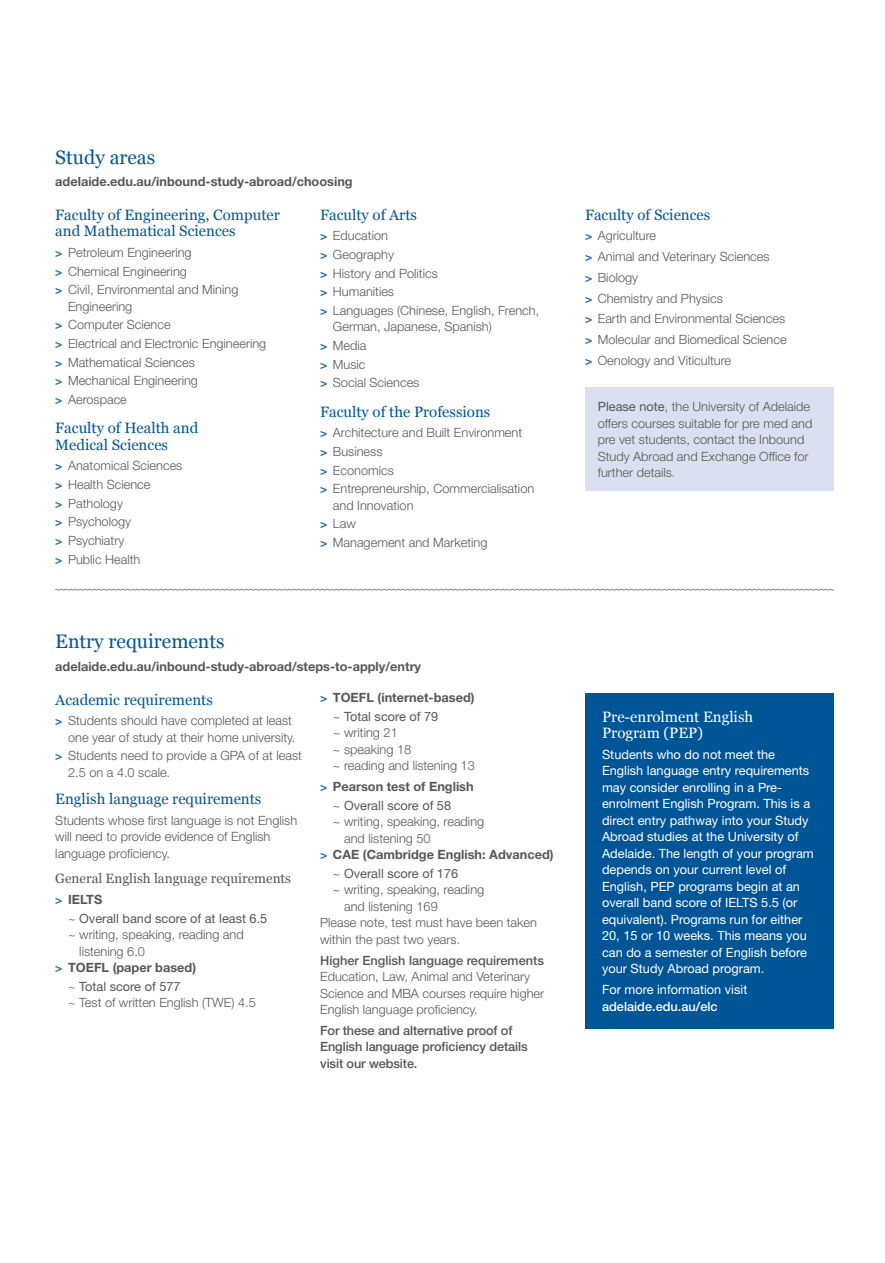
<style>
.page{position:relative;width:885px;height:1263px;background:#fff}
.page>*{position:absolute;margin:0;border:0;box-sizing:border-box;transform-origin:0 0}
.t1{font:19.5px "Georgia";color:#005597}
.t2{font:15px/16.5px "Georgia";color:#005597}
.t3{font:15px/16.5px "Georgia";color:#fff}
.t4{font:13.5px "Georgia";color:#575756}
.t5{font:300 12.75px/18.6px "Helvetica Neue LT Std";color:#575756}
.t6{font:12.75px/16.5px "Helvetica Neue LT Std";color:#fff}
.t7{font:700 12.75px/18.6px "Helvetica Neue LT Std";color:#575756}
.t8{font:500 12.75px/16.5px "Helvetica Neue LT Std";letter-spacing:-.01em;color:#575756}
.t9{font:12.75px/18.6px "Helvetica Neue LT Std";color:#575756}
.t10{font:500 12.75px "Helvetica Neue LT Std";color:#fff}
.s1{font-weight:700;font-size:12px;color:#2d6eab}
.s2{font-weight:700}
.s3{font-weight:300}
.s4{font-size:12px;color:#2d6eab}
.s5{font-weight:400}
</style>
<div class="page">
<div style="left:585px;top:387px;width:248px;height:104px;background:#dae0f0"></div>
<div style="left:585px;top:693px;width:248px;height:336px;background:#005597"></div>
<svg style="left:55px;top:589px;width:779px;height:2px"></svg>
<h1 class="t1" style="left:55px;top:143px;width:101px">Study areas</h1>
<p class="t7" style="left:55px;top:172px;width:299px">adelaide.edu.au/inbound-study-abroad/choosing</p>
<p class="t2" style="left:55px;top:206px;width:226px">Faculty of Engineering, Computer and Mathematical Sciences</p>
<p class="t5" style="left:55px;top:243px;width:185px"><span class="s1">&gt;</span> Petroleum Engineering<br><span class="s1">&gt;</span> Chemical Engineering<br><span class="s1">&gt;</span> Civil, Environmental and Mining</p>
<p class="t5" style="left:55px;top:297px;width:212px;text-indent:13px">Engineering<br><span class="s1">&gt;</span> Computer Science<br><span class="s1">&gt;</span> Electrical and Electronic Engineering <span class="s1">&gt;</span> Mathematical Sciences<br><span class="s1">&gt;</span> Mechanical Engineering<br><span class="s1">&gt;</span> Aerospace</p>
<p class="t2" style="left:55px;top:419px;width:144px">Faculty of Health and<br>Medical Sciences</p>
<p class="t5" style="left:55px;top:456px;width:129px"><span class="s1">&gt;</span> Anatomical Sciences <span class="s1">&gt;</span> Health Science<br><span class="s1">&gt;</span> Pathology<br><span class="s1">&gt;</span> Psychology<br><span class="s1">&gt;</span> Psychiatry<br><span class="s1">&gt;</span> Public Health</p>
<p class="t2" style="left:320px;top:206px;width:98px">Faculty of Arts</p>
<p class="t5" style="left:320px;top:226px;width:220px"><span class="s1">&gt;</span> Education<br><span class="s1">&gt;</span> Geography<br><span class="s1">&gt;</span> History and Politics<br><span class="s1">&gt;</span> Humanities<br><span class="s1">&gt;</span> Languages (Chinese, English, French,</p>
<p class="t5" style="left:320px;top:317px;width:173px;text-indent:13px">German, Japanese, Spanish) <span class="s1">&gt;</span> Media<br><span class="s1">&gt;</span> Music<br><span class="s1">&gt;</span> Social Sciences</p>
<p class="t2" style="left:320px;top:403px;width:172px">Faculty of the Professions</p>
<p class="t5" style="left:320px;top:423px;width:215px"><span class="s1">&gt;</span> Architecture and Built Environment<br><span class="s1">&gt;</span> Business<br><span class="s1">&gt;</span> Economics<br><span class="s1">&gt;</span> Entrepreneurship, Commercialisation</p>
<p class="t5" style="left:320px;top:496px;width:169px;text-indent:13px">and Innovation<br><span class="s1">&gt;</span> Law<br><span class="s1">&gt;</span> Management and Marketing</p>
<h1 class="t1" style="left:55px;top:627px;width:171px">Entry requirements</h1>
<p class="t7" style="left:55px;top:657px;width:367px">adelaide.edu.au/inbound-study-abroad/steps-to-apply/entry</p>
<p class="t2" style="left:55px;top:690px;width:159px">Academic requirements</p>
<p class="t5" style="left:55px;top:712px;width:241px;line-height:16.5px;text-align:right"><span class="s1">&gt;</span> Students should have completed at least one year of study at their home university.</p>
<p class="t5" style="left:68px;top:747px;width:235px;line-height:16.5px;text-indent:-13px"><span class="s1">&gt;</span> Students need to provide a GPA of at least<br>2.5 on a 4.0 scale.</p>
<p class="t2" style="left:55px;top:790px;width:208px">English language requirements</p>
<p class="t5" style="left:55px;top:812px;width:243px;line-height:16.5px">Students whose first language is not English will need to provide evidence of English language proficiency.</p>
<p class="t4" style="left:55px;top:869px;width:237px">General English language requirements</p>
<p class="t9" style="left:68px;top:890px;width:201px;text-indent:-13px"><span class="s1">&gt;</span> <span class="s2">IELTS<br></span><span class="s3">~</span> Overall band score of at least 6.5</p>
<p class="t5" style="left:68px;top:925px;width:177px">~ writing, speaking, reading and</p>
<p class="t5" style="left:79px;top:942px;width:67px">listening 6.0</p>
<p class="t7" style="left:55px;top:958px;width:142px"><span class="s4">&gt;</span> TOEFL (paper based)</p>
<p class="t5" style="left:68px;top:978px;width:189px;line-height:16.5px">~ <span class="s5">Total score of 577<br></span>~ Test of written English (TWE) 4.5</p>
<p class="t7" style="left:333px;top:688px;width:143px;text-indent:-13px"><span class="s4">&gt;</span> TOEFL (internet-based) <span class="s3">~</span> <span class="s5">Total score of 79</span></p>
<p class="t5" style="left:333px;top:724px;width:143px;line-height:16.5px">~ writing 21<br>~ speaking 18<br>~ reading and listening 13</p>
<p class="t7" style="left:333px;top:777px;width:142px;text-indent:-13px"><span class="s4">&gt;</span> Pearson test of English <span class="s3">~</span> <span class="s5">Overall score of 58</span></p>
<p class="t5" style="left:333px;top:812px;width:153px">~ writing, speaking, reading</p>
<p class="t5" style="left:344px;top:829px;width:88px">and listening 50</p>
<p class="t7" style="left:320px;top:845px;width:235px"><span class="s4">&gt;</span> CAE (Cambridge English: Advanced)</p>
<p class="t9" style="left:333px;top:864px;width:127px"><span class="s3">~</span> Overall score of 176</p>
<p class="t5" style="left:333px;top:880px;width:153px">~ writing, speaking, reading</p>
<p class="t5" style="left:344px;top:897px;width:95px">and listening 169</p>
<p class="t5" style="left:320px;top:913px;width:218px">Please note, test must have been taken</p>
<p class="t5" style="left:320px;top:930px;width:142px">within the past two years.</p>
<p class="t8" style="left:320px;top:952px;width:225px">Higher English language requirements</p>
<p class="t5" style="left:320px;top:968px;width:225px;line-height:16.5px">Education, Law, Animal and Veterinary<br>Science and MBA courses require higher<br>English language proficiency.</p>
<p class="t8" style="left:320px;top:1022px;width:209px">For these and alternative proof of<br>English language proficiency details visit our website.</p>
<p class="t2" style="left:585px;top:206px;width:127px">Faculty of Sciences</p>
<p class="t5" style="left:585px;top:225px;width:203px;line-height:20.7px"><span class="s1">&gt;</span> Agriculture<br><span class="s1">&gt;</span> Animal and Veterinary Sciences<br><span class="s1">&gt;</span> Biology<br><span class="s1">&gt;</span> Chemistry and Physics<br><span class="s1">&gt;</span> Earth and Environmental Sciences <span class="s1">&gt;</span> Molecular and Biomedical Science <span class="s1">&gt;</span> Oenology and Viticulture</p>
<p class="t5" style="left:597px;top:398px;width:216px;line-height:16.5px"><span class="s5">Please note</span>, the University of Adelaide offers courses suitable for pre med and pre vet students, contact the Inbound Study Abroad and Exchange Office for further details.</p>
<p class="t3" style="left:602px;top:707px;width:153px">Pre-enrolment English<br>Program (PEP)</p>
<p class="t6" style="left:602px;top:746px;width:213px">Students who do not meet the English language entry requirements may consider enrolling in a Pre&shy;enrolment English Program. This is a direct entry pathway into your Study Abroad studies at the University of Adelaide. The length of your program depends on your current level of English, PEP programs begin at an overall band score of IELTS 5.5 (or equivalent). Programs run for either 20, 15 or 10 weeks. This means you can do a semester of English before your Study Abroad program.</p>
<p class="t6" style="left:602px;top:981px;width:147px">For more information visit</p>
<p class="t10" style="left:602px;top:998px;width:117px">adelaide.edu.au/elc</p>
</div>
